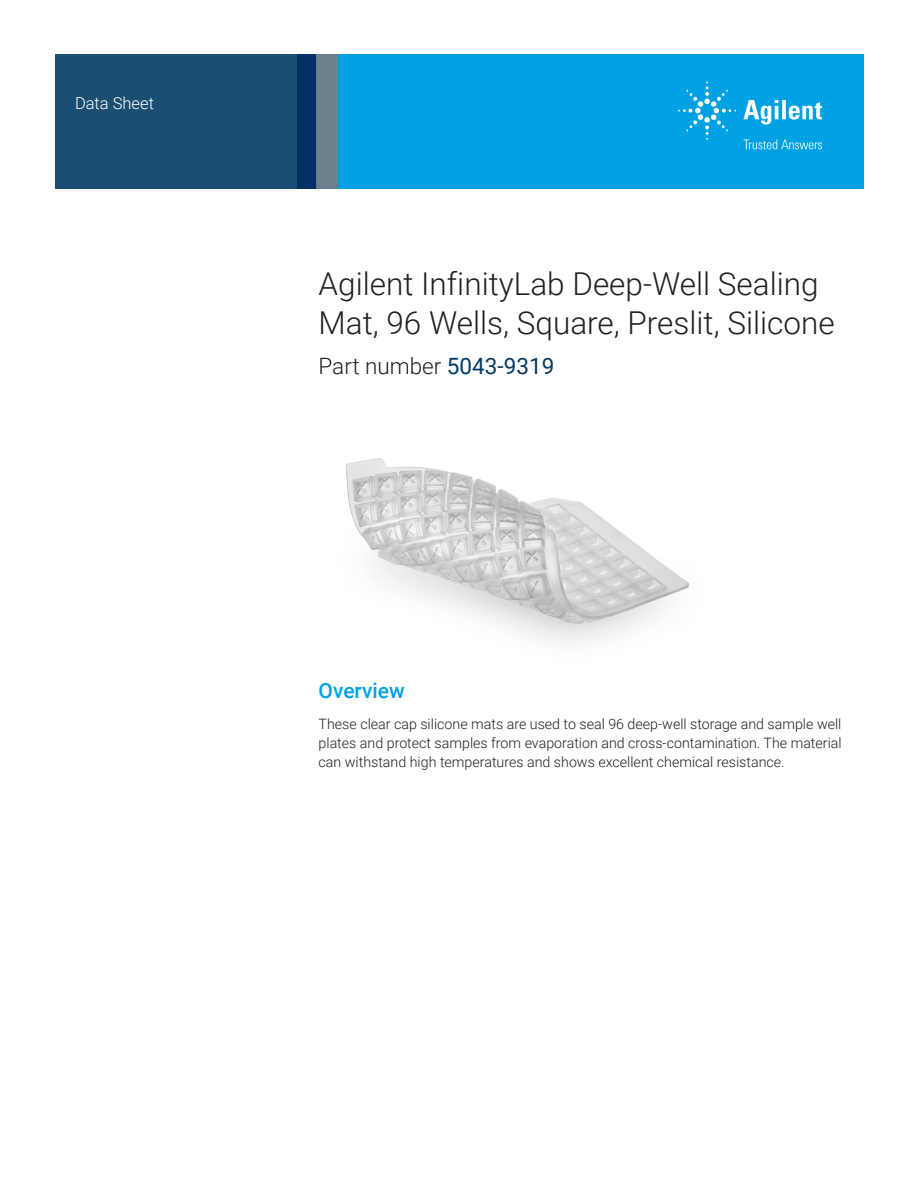
<style>
.page{position:relative;width:918px;height:1188px;background:#fff}
.page>*{position:absolute;margin:0;border:0;box-sizing:border-box;transform-origin:0 0}
.t1{font:300 31.5px/39px "Roboto";color:#231f20}
.Subtitle{font:300 22.5px "Roboto";color:#231f20}
.Header_1{font:500 21px "Roboto";color:#00a1e3}
.Area_Identifier{font:300 16.5px "Roboto";color:#fff}
.Text{font:300 14.25px/18.8px "Roboto";color:#231f20;text-align:justify}
.s1{font-weight:400;color:#003a63}
</style>
<div class="page">
<div style="left:297px;top:54px;width:567px;height:135px;background:#00a1e3"></div>
<svg style="left:55px;top:54px;width:261px;height:135px;background:#184b71"></svg>
<div style="left:316px;top:54px;width:22px;height:135px;background:#6b808c"></div>
<img style="left:345px;top:458px;width:344px;height:184px">
<svg style="left:743px;top:100px;width:79px;height:25px"></svg>
<svg style="left:678px;top:82px;width:58px;height:58px"></svg>
<svg style="left:744px;top:140px;width:78px;height:9px"></svg>
<p class="Area_Identifier" style="left:75px;top:91px;width:80px">Data Sheet</p>
<p class="t1" style="left:319px;top:263px;width:518px">Agilent InfinityLab Deep-Well Sealing<br>Mat, 96 Wells, Square, Preslit, Silicone</p>
<p class="Subtitle" style="left:319px;top:351px;width:237px">Part number <span class="s1">5043-9319</span></p>
<p class="Header_1" style="left:319px;top:676px;width:88px">Overview</p>
<p class="Text" style="left:319px;top:714px;width:525px">These clear cap silicone mats are used to seal 96 deep-well storage and sample well plates and protect samples from evaporation and cross-contamination. The material can withstand high temperatures and shows excellent chemical resistance.</p>
</div>
